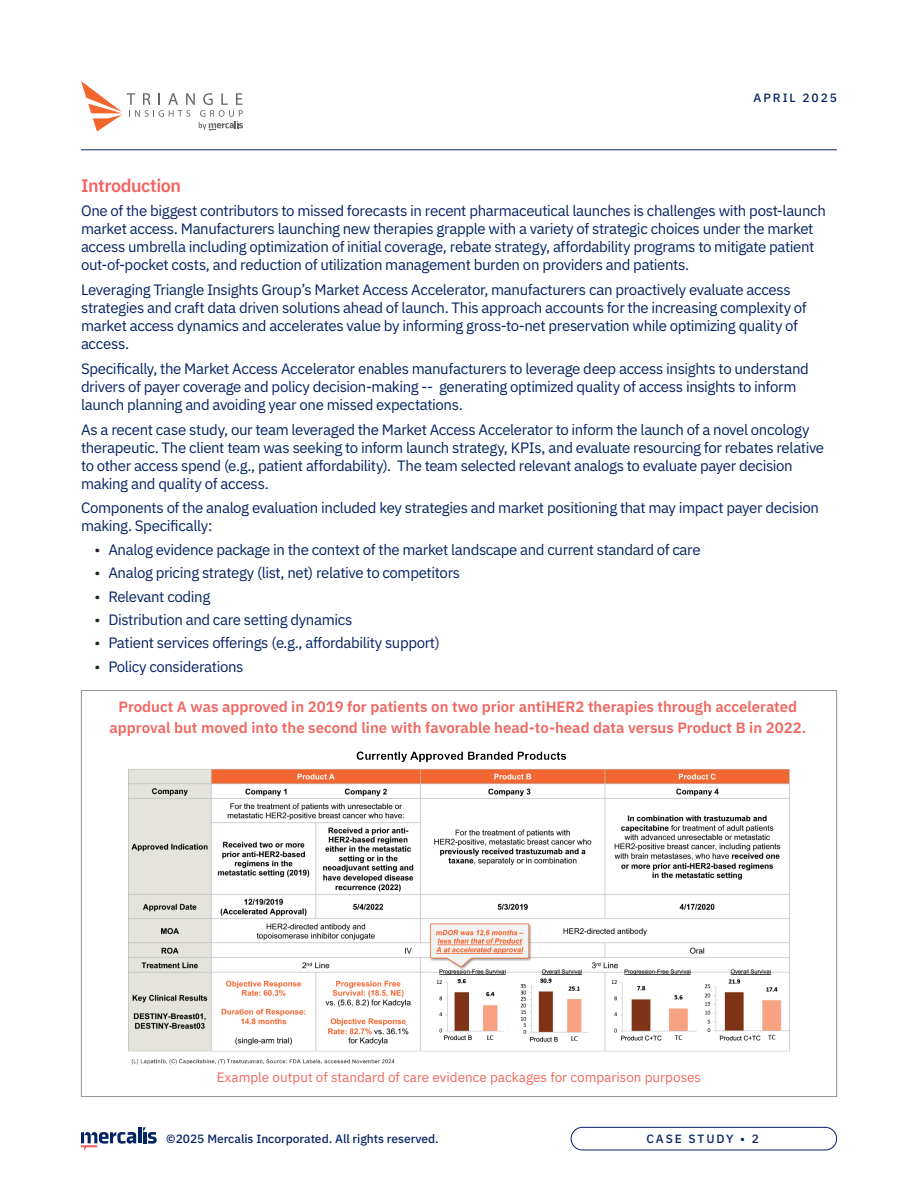
<style>
.page{position:relative;width:918px;height:1188px;background:#fff}
.page>*{position:absolute;margin:0;border:0;box-sizing:border-box;transform-origin:0 0}
.Paragraph{font:600 18px "IBM Plex Sans";letter-spacing:-.025em;color:#f16661}
.Paragraph-2{font:15px/18px "IBM Plex Sans";letter-spacing:-.025em;color:#042364}
.Paragraph-3{font:600 15px/21px "IBM Plex Sans";color:#f16661;text-align:center}
.Paragraph-4{font:13.5px "IBM Plex Sans";color:#f16661}
.Eyebrow_Center{font:500 12px "IBM Plex Sans";color:#042364}
.Eyebrow_Center-2{font:500 12px "IBM Plex Sans";letter-spacing:.16em;color:#042364}
.s1{color:#231f20}
</style>
<div class="page">
<hr style="left:81px;top:150px;width:756px;height:1px;background:#042364">
<svg style="left:81px;top:81px;width:162px;height:51px"></svg>
<div style="left:571px;top:1127px;width:266px;height:23px;border:1px solid #042364;border-radius:11px"></div>
<hr style="left:138px;top:1127px;width:3px;height:16px;background:#042364">
<svg style="left:143px;top:1127px;width:14px;height:17px"></svg>
<svg style="left:81px;top:1132px;width:55px;height:19px"></svg>
<img style="left:129px;top:752px;width:660px;height:313px">
<p class="Eyebrow_Center-2" style="left:754px;top:88px;width:85px">APRIL 2025</p>
<p class="Paragraph" style="left:81px;top:171px;width:102px">Introduction</p>
<p class="Paragraph-2" style="left:81px;top:201px;width:746px">One of the biggest contributors to missed forecasts in recent pharmaceutical launches is challenges with post-launch market access. Manufacturers launching new therapies grapple with a variety of strategic choices under the market access umbrella including optimization of initial coverage, rebate strategy, affordability programs to mitigate patient out-of-pocket costs, and reduction of utilization management burden on providers and patients.</p>
<p class="Paragraph-2" style="left:81px;top:280px;width:727px">Leveraging Triangle Insights Group’s Market Access Accelerator, manufacturers can proactively evaluate access strategies and craft data driven solutions ahead of launch. This approach accounts for the increasing complexity of market access dynamics and accelerates value by informing gross-to-net preservation while optimizing quality of access.</p>
<p class="Paragraph-2" style="left:81px;top:358px;width:729px">Specifically, the Market Access Accelerator enables manufacturers to leverage deep access insights to understand drivers of payer coverage and policy decision-making -- generating optimized quality of access insights to inform launch planning and avoiding year one missed expectations.</p>
<p class="Paragraph-2" style="left:81px;top:419px;width:745px">As a recent case study, our team leveraged the Market Access Accelerator to inform the launch of a novel oncology therapeutic. The client team was seeking to inform launch strategy, KPIs, and evaluate resourcing for rebates relative to other access spend (e.g., patient affordability). The team selected relevant analogs to evaluate payer decision making and quality of access.</p>
<p class="Paragraph-2" style="left:81px;top:498px;width:740px">Components of the analog evaluation included key strategies and market positioning that may impact payer decision making. Specifically:</p>
<p class="Paragraph-2" style="left:94px;top:539px;width:608px"><span class="s1">•</span> Analog evidence package in the context of the market landscape and current standard of care</p>
<p class="Paragraph-2" style="left:94px;top:563px;width:367px"><span class="s1">•</span> Analog pricing strategy (list, net) relative to competitors</p>
<p class="Paragraph-2" style="left:94px;top:586px;width:117px"><span class="s1">•</span> Relevant coding</p>
<p class="Paragraph-2" style="left:94px;top:609px;width:259px"><span class="s1">•</span> Distribution and care setting dynamics</p>
<p class="Paragraph-2" style="left:94px;top:633px;width:347px"><span class="s1">•</span> Patient services offerings (e.g., affordability support)</p>
<p class="Paragraph-2" style="left:94px;top:656px;width:151px"><span class="s1">•</span> Policy considerations</p>
<p class="Paragraph-3" style="left:110px;top:695px;width:698px">Product A was approved in 2019 for patients on two prior antiHER2 therapies through accelerated approval but moved into the second line with favorable head-to-head data versus Product B in 2022.</p>
<p class="Paragraph-4" style="left:217px;top:1067px;width:486px">Example output of standard of care evidence packages for comparison purposes</p>
<p class="Eyebrow_Center" style="left:166px;top:1130px;width:274px">©2025 Mercalis Incorporated. All rights reserved.</p>
<p class="Eyebrow_Center-2" style="left:646px;top:1129px;width:114px">CASE STUDY • 2</p>
</div>
